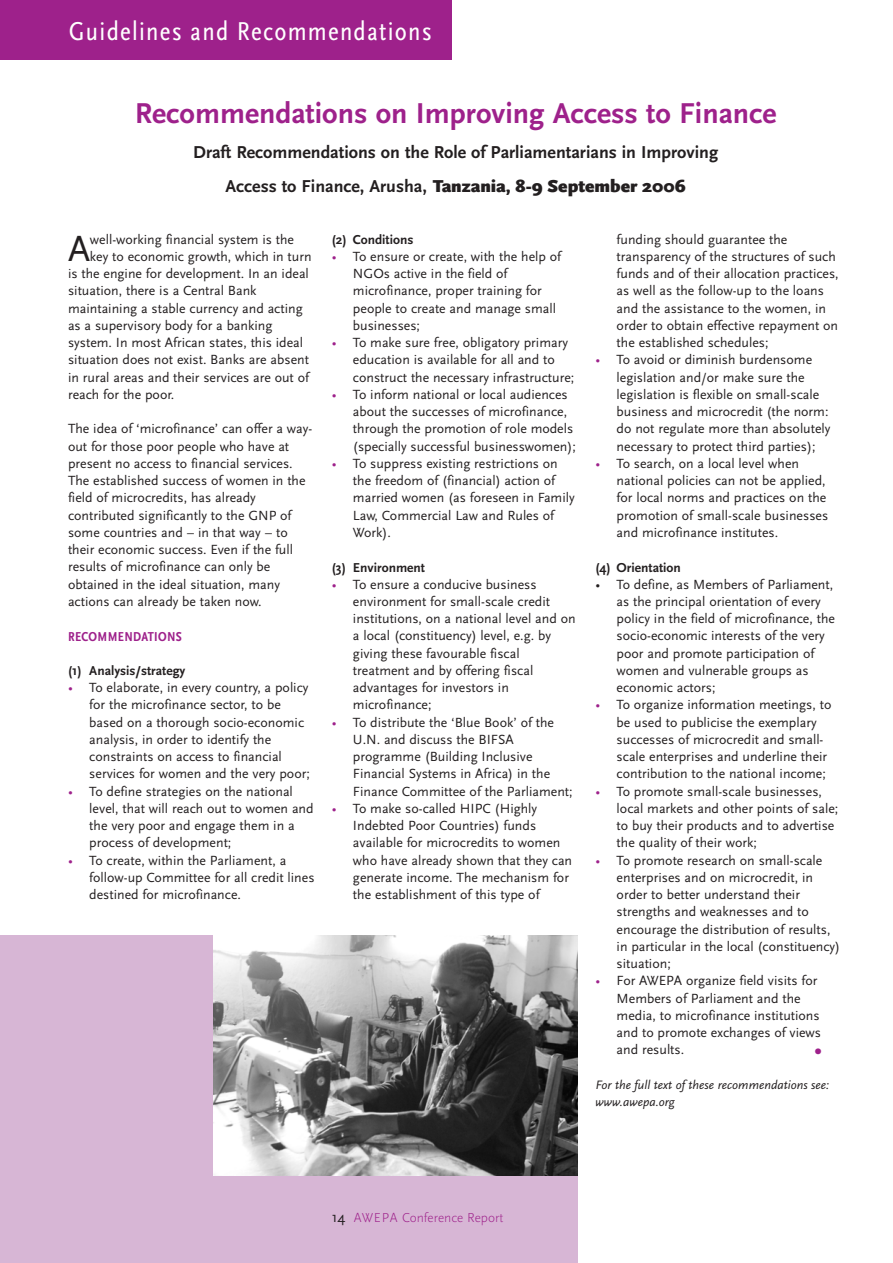
<style>
.page{position:relative;width:893px;height:1263px;background:#fff}
.page>*{position:absolute;margin:0;border:0;box-sizing:border-box;transform-origin:0 0}
.t1{font:37.05px "Scala Sans";color:#231f20}
.t2{font:700 30px "Scala Sans";color:#9e218b}
.t3{font:27px "Scala Sans Regular Con";letter-spacing:.05em;color:#fff}
.t4{font:27px "Helvetica";color:#9e218b}
.t5{font:700 18px/34.5px "Scala Sans";color:#231f20;text-align:center}
.t6{font:13.8px/17.2px "Scala Sans";color:#231f20}
.t7{font:700 13.5px "Scala Sans";color:#231f20}
.t8{font:300 13.5px "Scala Sans";color:#9e218b}
.t9{font:13.5px "Scala Sans Bold Con";letter-spacing:.025em;color:#9e218b}
.t10{font:italic 12.75px/17.2px "Scala Sans";color:#231f20}
.s1{font-weight:900}
.s2{color:#9e218b}
.s3{font-weight:400;font-size:15px;color:#231f20}
</style>
<div class="page">
<div style="left:0;top:935px;width:578px;height:328px;background:#d7b6d5"></div>
<div style="left:0;top:0;width:452px;height:60px;background:#9e218b"></div>
<img style="left:214px;top:935px;width:364px;height:241px">
<h3 class="t3" style="left:69px;top:21px;width:364px">Guidelines and Recommendations</h3>
<h2 class="t2" style="left:135px;top:101px;width:643px">Recommendations on Improving Access to Finance</h2>
<h3 class="t5" style="left:193px;top:136px;width:526px">Draft Recommendations on the Role of Parliamentarians in Improving<br>Access to Finance, Arusha, <span class="s1">Tanzania, 8-9 September 2006</span></h3>
<h1 class="t1" style="left:68px;top:232px;width:24px">A</h1>
<p class="t6" style="left:90px;top:231px;width:206px">well-working financial system is the</p>
<p class="t6" style="left:90px;top:249px;width:223px">key to economic growth, which in turn</p>
<p class="t6" style="left:68px;top:266px;width:242px">is the engine for development. In an ideal</p>
<p class="t6" style="left:68px;top:283px;width:190px">situation, there is a Central Bank</p>
<p class="t6" style="left:68px;top:300px;width:236px">maintaining a stable currency and acting</p>
<p class="t6" style="left:68px;top:318px;width:206px">as a supervisory body for a banking</p>
<p class="t6" style="left:68px;top:335px;width:237px">system. In most African states, this ideal</p>
<p class="t6" style="left:68px;top:352px;width:242px">situation does not exist. Banks are absent</p>
<p class="t6" style="left:68px;top:369px;width:242px">in rural areas and their services are out of</p>
<p class="t6" style="left:68px;top:387px;width:108px">reach for the poor.</p>
<p class="t6" style="left:68px;top:421px;width:246px">The idea of ‘microfinance’ can offer a way&shy;out for those poor people who have at present no access to financial services.<br>The established success of women in the field of microcredits, has already contributed significantly to the GNP of some countries and – in that way – to their economic success. Even if the full results of microfinance can only be obtained in the ideal situation, many actions can already be taken now.</p>
<p class="t9" style="left:68px;top:631px;width:115px">RECOMMENDATIONS</p>
<p class="t7" style="left:68px;top:665px;width:119px">(1) Analysis/strategy</p>
<p class="t6" style="left:89px;top:680px;width:222px;text-indent:-21px"><span class="s2">•</span> To elaborate, in every country, a policy for the microfinance sector, to be based on a thorough socio-economic analysis, in order to identify the constraints on access to financial services for women and the very poor;</p>
<p class="t6" style="left:89px;top:783px;width:226px;text-indent:-21px"><span class="s2">•</span> To define strategies on the national level, that will reach out to women and the very poor and engage them in a process of development;</p>
<p class="t6" style="left:89px;top:852px;width:227px;text-indent:-21px"><span class="s2">•</span> To create, within the Parliament, a follow-up Committee for all credit lines destined for microfinance.</p>
<p class="t7" style="left:332px;top:234px;width:83px">(2) Conditions</p>
<p class="t6" style="left:353px;top:249px;width:210px;text-indent:-21px"><span class="s2">•</span> To ensure or create, with the help of<br>NGOs active in the field of microfinance, proper training for people to create and manage small businesses;</p>
<p class="t6" style="left:353px;top:335px;width:223px;text-indent:-21px"><span class="s2">•</span> To make sure free, obligatory primary education is available for all and to construct the necessary infrastructure;</p>
<p class="t6" style="left:353px;top:387px;width:224px;text-indent:-21px"><span class="s2">•</span> To inform national or local audiences about the successes of microfinance, through the promotion of role models (specially successful businesswomen);</p>
<p class="t6" style="left:353px;top:456px;width:223px;text-indent:-21px"><span class="s2">•</span> To suppress existing restrictions on the freedom of (financial) action of married women (as foreseen in Family<br>Law, Commercial Law and Rules of<br>Work).</p>
<p class="t7" style="left:332px;top:562px;width:95px">(3) Environment</p>
<p class="t6" style="left:353px;top:576px;width:224px;text-indent:-21px"><span class="s2">•</span> To ensure a conducive business environment for small-scale credit institutions, on a national level and on a local (constituency) level, e.g. by giving these favourable fiscal treatment and by offering fiscal advantages for investors in microfinance;</p>
<p class="t6" style="left:353px;top:714px;width:221px;text-indent:-21px"><span class="s2">•</span> To distribute the ‘Blue Book’ of the U.N. and discuss the BIFSA programme (Building Inclusive Financial Systems in Africa) in the Finance Committee of the Parliament;</p>
<p class="t6" style="left:353px;top:801px;width:221px;text-indent:-21px"><span class="s2">•</span> To make so-called HIPC (Highly Indebted Poor Countries) funds available for microcredits to women who have already shown that they can generate income. The mechanism for the establishment of this type of</p>
<p class="t6" style="left:617px;top:231px;width:224px">funding should guarantee the transparency of the structures of such funds and of their allocation practices, as well as the follow-up to the loans and the assistance to the women, in order to obtain effective repayment on the established schedules;</p>
<p class="t6" style="left:617px;top:352px;width:215px;text-indent:-21px"><span class="s2">•</span> To avoid or diminish burdensome legislation and/or make sure the legislation is flexible on small-scale business and microcredit (the norm: do not regulate more than absolutely necessary to protect third parties);</p>
<p class="t6" style="left:617px;top:456px;width:213px;text-indent:-21px"><span class="s2">•</span> To search, on a local level when national policies can not be applied, for local norms and practices on the promotion of small-scale businesses and microfinance institutes.</p>
<p class="t7" style="left:595px;top:562px;width:87px">(4) Orientation</p>
<p class="t6" style="left:617px;top:576px;width:220px;text-indent:-21px">• To define, as Members of Parliament, as the principal orientation of every policy in the field of microfinance, the socio-economic interests of the very poor and promote participation of women and vulnerable groups as economic actors;</p>
<p class="t6" style="left:617px;top:697px;width:216px;text-indent:-21px"><span class="s2">•</span> To organize information meetings, to be used to publicise the exemplary successes of microcredit and small&shy;scale enterprises and underline their contribution to the national income;</p>
<p class="t6" style="left:617px;top:783px;width:223px;text-indent:-21px"><span class="s2">•</span> To promote small-scale businesses, local markets and other points of sale; to buy their products and to advertise the quality of their work;</p>
<p class="t6" style="left:617px;top:852px;width:225px;text-indent:-21px"><span class="s2">•</span> To promote research on small-scale enterprises and on microcredit, in order to better understand their strengths and weaknesses and to encourage the distribution of results, in particular in the local (constituency) situation;</p>
<p class="t6" style="left:617px;top:973px;width:206px;text-indent:-21px"><span class="s2">•</span> For AWEPA organize field visits for<br>Members of Parliament and the media, to microfinance institutions and to promote exchanges of views and results.</p>
<h3 class="t4" style="left:811px;top:1042px;width:11px">•</h3>
<p class="t10" style="left:595px;top:1077px;width:236px">For the full text of these recommendations see: www.awepa.org</p>
<p class="t8" style="left:332px;top:1212px;width:173px"><span class="s3">14</span> AWEPA Conference Report</p>
</div>
